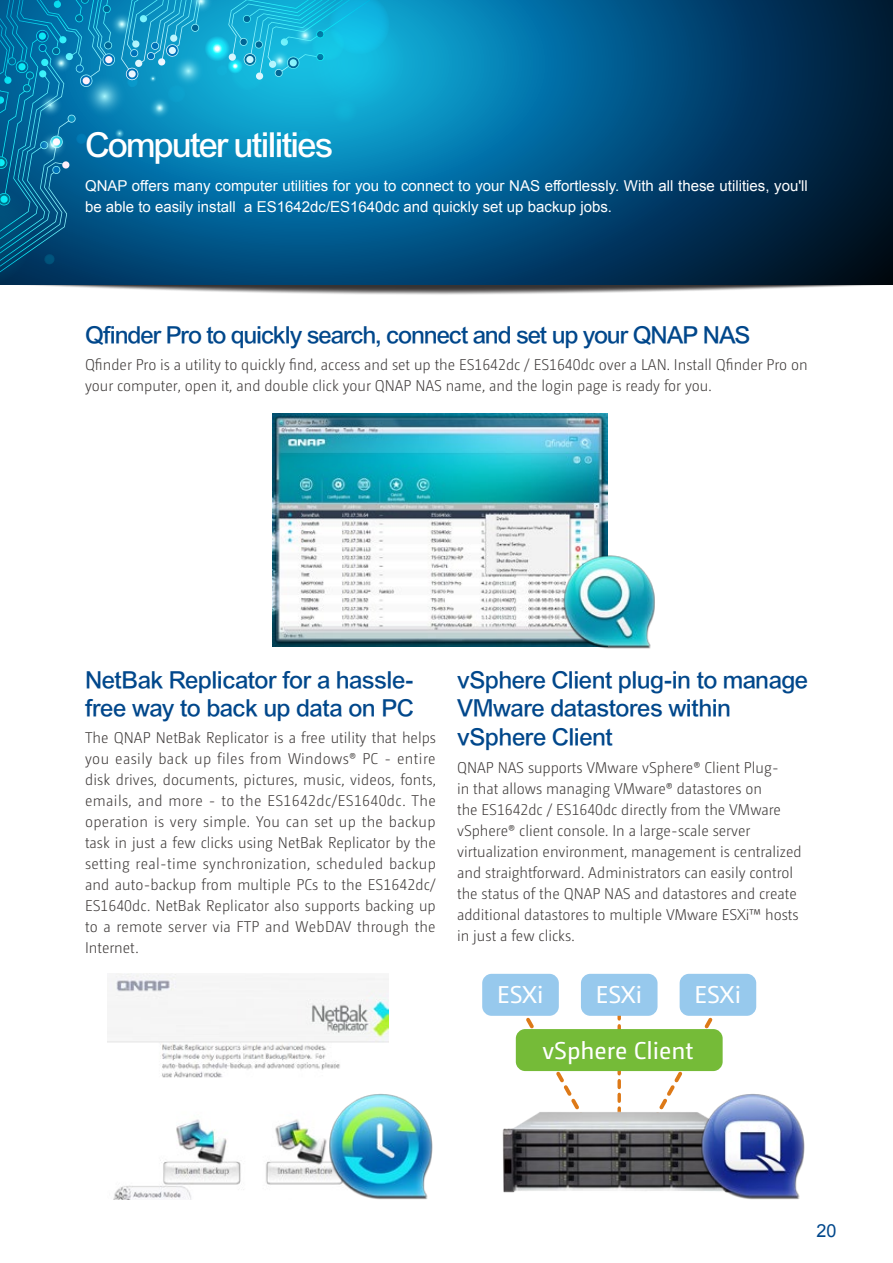
<style>
.page{position:relative;width:893px;height:1263px;background:#fff}
.page>*{position:absolute;margin:0;border:0;box-sizing:border-box;transform-origin:0 0}
.t1{font:34.5px "DF Li Hei Md HK BF";letter-spacing:-.04em;color:#fff}
.t2{font:24.3px "QNAP Camingo Dos";color:#fff}
.t3{font:24px/28.5px "DF Li Hei Md HK BF";letter-spacing:-.01em;color:#00478b}
.t4{font:24px "DF Li Hei Md HK BF";letter-spacing:-.03em;color:#00478b}
.t5{font:18px "Arial";color:#00478b}
.t6{font:300 15.6px/21px "QNAP Camingo Dos";color:#3e3a39;scale:.95 1}
.t7{font:15px/21px "Arial";color:#fff}
.s1{font-size:15.45px}
</style>
<div class="page">
<img style="left:107px;top:974px;width:282px;height:225px">
<img style="left:273px;top:414px;width:335px;height:232px">
<img style="left:561px;top:553px;width:94px;height:96px">
<svg style="left:617px;top:1016px;width:4px;height:13px"></svg>
<svg style="left:515px;top:1017px;width:19px;height:52px"></svg>
<svg style="left:651px;top:1001px;width:62px;height:28px"></svg>
<div style="left:482px;top:974px;width:77px;height:42px;background:#97c9ed;border-radius:9px"></div>
<div style="left:516px;top:1029px;width:207px;height:42px;background:#75bb38;border-radius:9px"></div>
<div style="left:581px;top:974px;width:76px;height:42px;background:#97c9ed;border-radius:9px"></div>
<div style="left:680px;top:974px;width:76px;height:42px;background:#97c9ed;border-radius:9px"></div>
<img style="left:502px;top:1069px;width:217px;height:124px">
<img style="left:697px;top:1090px;width:108px;height:110px">
<img style="left:325px;top:1090px;width:108px;height:110px">
<svg style="left:0;top:0;width:893px;height:295px;background:#0b638d"></svg>
<svg style="left:0;top:0;width:1px;height:284px"></svg>
<h1 class="t1" style="left:85px;top:128px;width:249px">Computer utilities</h1>
<p class="t7" style="left:85px;top:176px;width:724px">QNAP offers many computer utilities for you to connect to your NAS effortlessly. With all these utilities, you'll be able to easily install a ES1642dc/ES1640dc and quickly set up backup jobs.</p>
<h3 class="t4" style="left:85px;top:323px;width:667px">Qfinder Pro to quickly search, connect and set up your QNAP NAS</h3>
<p class="t6" style="left:85px;top:354px;width:762px">Qfinder Pro is a utility to quickly find, access and set up the ES<span class="s1">1642</span>dc / ES<span class="s1">1640</span>dc over a LAN. Install Qfinder Pro on your computer, open it, and double click your QNAP NAS name, and the login page is ready for you.</p>
<h3 class="t3" style="left:85px;top:666px;width:330px">NetBak Replicator for a hassle&shy;free way to back up data on PC</h3>
<p class="t6" style="left:85px;top:727px;width:371px;text-align:justify">The QNAP NetBak Replicator is a free utility that helps you easily back up files from Windows® PC - entire disk drives, documents, pictures, music, videos, fonts, emails, and more - to the ES<span class="s1">1642</span>dc/ES<span class="s1">1640</span>dc. The operation is very simple. You can set up the backup task in just a few clicks using NetBak Replicator by the setting real-time synchronization, scheduled backup and auto-backup from multiple PCs to the ES<span class="s1">1642</span>dc/ ES<span class="s1">1640</span>dc. NetBak Replicator also supports backing up to a remote server via FTP and WebDAV through the Internet.</p>
<h3 class="t3" style="left:457px;top:666px;width:352px">vSphere Client plug-in to manage<br>VMware datastores within vSphere Client</h3>
<p class="t6" style="left:457px;top:757px;width:364px">QNAP NAS supports VMware vSphere® Client Plug-<br>in that allows managing VMware® datastores on<br>the ES<span class="s1">1642</span>dc / ES<span class="s1">1640</span>dc directly from the VMware vSphere® client console. In a large-scale server virtualization environment, management is centralized and straightforward. Administrators can easily control the status of the QNAP NAS and datastores and create additional datastores to multiple VMware ESXi™ hosts in just a few clicks.</p>
<h2 class="t2" style="left:497px;top:981px;width:48px">ESXi</h2>
<h2 class="t2" style="left:596px;top:981px;width:48px">ESXi</h2>
<h2 class="t2" style="left:542px;top:1036px;width:153px">vSphere Client</h2>
<h2 class="t2" style="left:695px;top:981px;width:48px">ESXi</h2>
<p class="t5" style="left:816px;top:1219px;width:22px">20</p>
</div>
